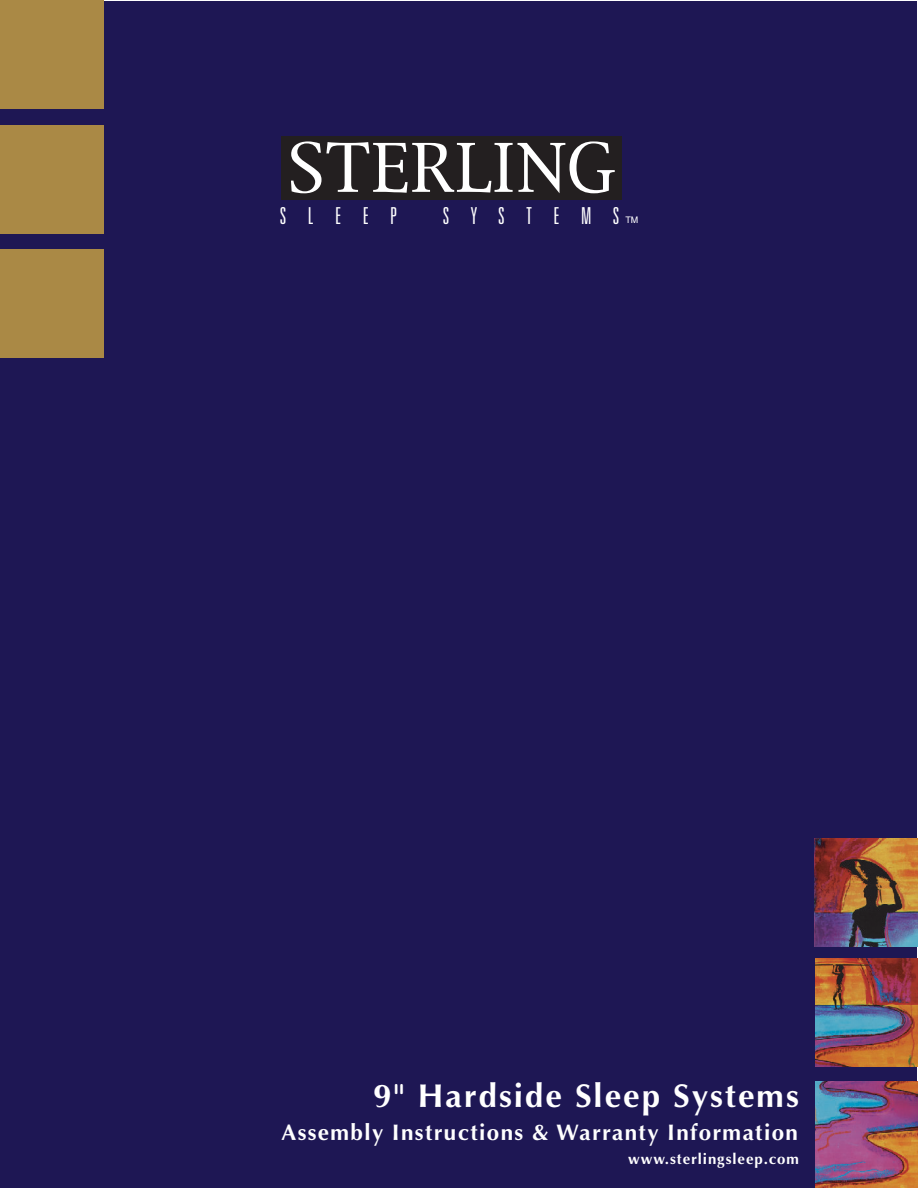
<style>
.page{position:relative;width:918px;height:1188px;background:#fff}
.page>*{position:absolute;margin:0;border:0;box-sizing:border-box;transform-origin:0 0}
.t1{font:64.5px "New York";color:#fff}
.t2{font:700 33px "Optima";letter-spacing:.06em;color:#fff}
.t3{font:300 ultra-condensed 23.4px "Univers";letter-spacing:.92em;color:#fff}
.t4{font:700 22.5px "Optima";letter-spacing:.06em;color:#fff}
.t5{font:700 15px "Optima";letter-spacing:.06em;color:#fff}
.t6{font:9px "Helvetica";color:#fff}
</style>
<div class="page">
<div style="left:0;top:1px;width:917px;height:1186px;background:#1e1754"></div>
<img style="left:814px;top:838px;width:104px;height:109px">
<img style="left:815px;top:959px;width:103px;height:108px">
<img style="left:815px;top:1081px;width:103px;height:106px">
<div style="left:0;top:1px;width:104px;height:108px;background:#aa8945"></div>
<div style="left:0;top:126px;width:104px;height:108px;background:#aa8945"></div>
<div style="left:0;top:250px;width:104px;height:108px;background:#aa8945"></div>
<div style="left:281px;top:136px;width:341px;height:64px;background:#231f20"></div>
<h1 class="t1" style="left:288px;top:127px;width:330px">STERLING</h1>
<p class="t3" style="left:280px;top:204px;width:118px">SLEEP</p>
<p class="t3" style="left:443px;top:204px;width:178px">SYSTEMS</p>
<p class="t6" style="left:625px;top:215px;width:14px">TM</p>
<h2 class="t2" style="left:373px;top:1075px;width:427px">9" Hardside Sleep Systems</h2>
<p class="t4" style="left:281px;top:1118px;width:518px">Assembly Instructions &amp; Warranty Information</p>
<p class="t5" style="left:628px;top:1149px;width:172px">www.sterlingsleep.com</p>
</div>
